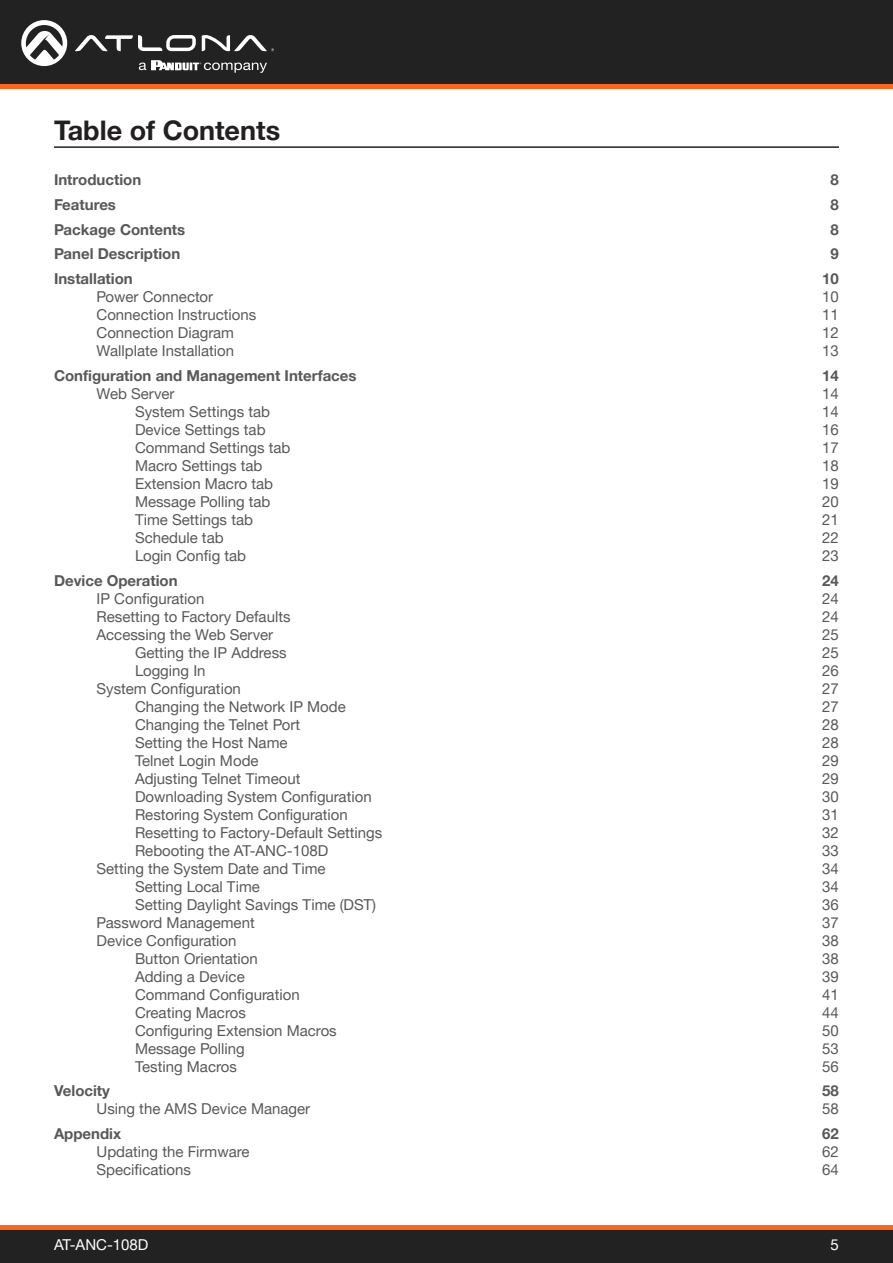
<style>
.page{position:relative;width:893px;height:1263px;background:#fff}
.page>*{position:absolute;margin:0;border:0;box-sizing:border-box;transform-origin:0 0}
.Non_TOC_Section_Head{font:700 27px "Helvetica Neue LTW1 G";color:#231f20}
.t1{font:15px "Helvetica Neue LTW1 G";color:#57585a}
.t2{font:700 15px "Helvetica Neue LTW1 G";color:#57585a}
.t3{font:15px "Helvetica Neue LTW1 G";color:#fff}
</style>
<div class="page">
<div style="left:0;top:1227px;width:893px;height:36px;background:#222"></div>
<hr style="left:0;top:1225px;width:893px;height:4px;background:#ff661c">
<div style="left:0;top:0;width:893px;height:84px;background:#222"></div>
<hr style="left:0;top:84px;width:893px;height:4px;background:#ff661c">
<svg style="left:75px;top:35px;width:121px;height:16px"></svg>
<svg style="left:202px;top:35px;width:72px;height:16px"></svg>
<svg style="left:21px;top:20px;width:46px;height:46px"></svg>
<svg style="left:139px;top:60px;width:128px;height:13px"></svg>
<hr style="left:54px;top:146px;width:785px;height:2px;background:#231f20">
<p class="Non_TOC_Section_Head" style="left:54px;top:113px;width:228px">Table of Contents</p>
<p class="t2" style="left:54px;top:170px;width:89px">Introduction</p>
<p class="t2" style="left:831px;top:170px;width:10px">8</p>
<p class="t2" style="left:54px;top:195px;width:64px">Features</p>
<p class="t2" style="left:831px;top:195px;width:10px">8</p>
<p class="t2" style="left:54px;top:220px;width:133px">Package Contents</p>
<p class="t2" style="left:831px;top:220px;width:10px">8</p>
<p class="t2" style="left:54px;top:245px;width:128px">Panel Description</p>
<p class="t2" style="left:831px;top:245px;width:10px">9</p>
<p class="t2" style="left:54px;top:269px;width:80px">Installation</p>
<p class="t2" style="left:822px;top:269px;width:18px">10</p>
<p class="t1" style="left:97px;top:287px;width:118px">Power Connector</p>
<p class="t1" style="left:822px;top:287px;width:18px">10</p>
<p class="t1" style="left:97px;top:305px;width:161px">Connection Instructions</p>
<p class="t1" style="left:822px;top:305px;width:18px">11</p>
<p class="t1" style="left:97px;top:323px;width:139px">Connection Diagram</p>
<p class="t1" style="left:822px;top:323px;width:18px">12</p>
<p class="t1" style="left:97px;top:341px;width:139px">Wallplate Installation</p>
<p class="t1" style="left:822px;top:341px;width:18px">13</p>
<p class="t2" style="left:54px;top:366px;width:304px">Configuration and Management Interfaces</p>
<p class="t2" style="left:822px;top:366px;width:18px">14</p>
<p class="t1" style="left:97px;top:384px;width:80px">Web Server</p>
<p class="t1" style="left:822px;top:384px;width:18px">14</p>
<p class="t1" style="left:135px;top:402px;width:137px">System Settings tab</p>
<p class="t1" style="left:822px;top:402px;width:18px">14</p>
<p class="t1" style="left:135px;top:420px;width:132px">Device Settings tab</p>
<p class="t1" style="left:822px;top:420px;width:18px">16</p>
<p class="t1" style="left:135px;top:438px;width:157px">Command Settings tab</p>
<p class="t1" style="left:822px;top:438px;width:18px">17</p>
<p class="t1" style="left:135px;top:456px;width:129px">Macro Settings tab</p>
<p class="t1" style="left:822px;top:456px;width:18px">18</p>
<p class="t1" style="left:135px;top:474px;width:140px">Extension Macro tab</p>
<p class="t1" style="left:822px;top:474px;width:18px">19</p>
<p class="t1" style="left:135px;top:492px;width:137px">Message Polling tab</p>
<p class="t1" style="left:822px;top:492px;width:18px">20</p>
<p class="t1" style="left:135px;top:510px;width:119px">Time Settings tab</p>
<p class="t1" style="left:822px;top:510px;width:18px">21</p>
<p class="t1" style="left:135px;top:528px;width:90px">Schedule tab</p>
<p class="t1" style="left:822px;top:528px;width:18px">22</p>
<p class="t1" style="left:135px;top:546px;width:113px">Login Config tab</p>
<p class="t1" style="left:822px;top:546px;width:18px">23</p>
<p class="t2" style="left:54px;top:571px;width:125px">Device Operation</p>
<p class="t2" style="left:822px;top:571px;width:18px">24</p>
<p class="t1" style="left:97px;top:589px;width:109px">IP Configuration</p>
<p class="t1" style="left:822px;top:589px;width:18px">24</p>
<p class="t1" style="left:97px;top:607px;width:196px">Resetting to Factory Defaults</p>
<p class="t1" style="left:822px;top:607px;width:18px">24</p>
<p class="t1" style="left:97px;top:625px;width:178px">Accessing the Web Server</p>
<p class="t1" style="left:822px;top:625px;width:18px">25</p>
<p class="t1" style="left:135px;top:643px;width:153px">Getting the IP Address</p>
<p class="t1" style="left:822px;top:643px;width:18px">25</p>
<p class="t1" style="left:135px;top:661px;width:72px">Logging In</p>
<p class="t1" style="left:822px;top:661px;width:18px">26</p>
<p class="t1" style="left:97px;top:679px;width:146px">System Configuration</p>
<p class="t1" style="left:822px;top:679px;width:18px">27</p>
<p class="t1" style="left:135px;top:697px;width:212px">Changing the Network IP Mode</p>
<p class="t1" style="left:822px;top:697px;width:18px">27</p>
<p class="t1" style="left:135px;top:715px;width:167px">Changing the Telnet Port</p>
<p class="t1" style="left:822px;top:715px;width:18px">28</p>
<p class="t1" style="left:135px;top:733px;width:154px">Setting the Host Name</p>
<p class="t1" style="left:822px;top:733px;width:18px">28</p>
<p class="t1" style="left:135px;top:751px;width:125px">Telnet Login Mode</p>
<p class="t1" style="left:822px;top:751px;width:18px">29</p>
<p class="t1" style="left:135px;top:769px;width:167px">Adjusting Telnet Timeout</p>
<p class="t1" style="left:822px;top:769px;width:18px">29</p>
<p class="t1" style="left:135px;top:787px;width:238px">Downloading System Configuration</p>
<p class="t1" style="left:822px;top:787px;width:18px">30</p>
<p class="t1" style="left:135px;top:805px;width:214px">Restoring System Configuration</p>
<p class="t1" style="left:822px;top:805px;width:18px">31</p>
<p class="t1" style="left:135px;top:823px;width:249px">Resetting to Factory-Default Settings</p>
<p class="t1" style="left:822px;top:823px;width:18px">32</p>
<p class="t1" style="left:135px;top:841px;width:195px">Rebooting the AT-ANC-108D</p>
<p class="t1" style="left:822px;top:841px;width:18px">33</p>
<p class="t1" style="left:97px;top:859px;width:231px">Setting the System Date and Time</p>
<p class="t1" style="left:822px;top:859px;width:18px">34</p>
<p class="t1" style="left:135px;top:877px;width:126px">Setting Local Time</p>
<p class="t1" style="left:822px;top:877px;width:18px">34</p>
<p class="t1" style="left:135px;top:895px;width:242px">Setting Daylight Savings Time (DST)</p>
<p class="t1" style="left:822px;top:895px;width:18px">36</p>
<p class="t1" style="left:97px;top:913px;width:160px">Password Management</p>
<p class="t1" style="left:822px;top:913px;width:18px">37</p>
<p class="t1" style="left:97px;top:931px;width:141px">Device Configuration</p>
<p class="t1" style="left:822px;top:931px;width:18px">38</p>
<p class="t1" style="left:135px;top:949px;width:124px">Button Orientation</p>
<p class="t1" style="left:822px;top:949px;width:18px">38</p>
<p class="t1" style="left:135px;top:967px;width:111px">Adding a Device</p>
<p class="t1" style="left:822px;top:967px;width:18px">39</p>
<p class="t1" style="left:135px;top:985px;width:166px">Command Configuration</p>
<p class="t1" style="left:822px;top:985px;width:18px">41</p>
<p class="t1" style="left:135px;top:1003px;width:112px">Creating Macros</p>
<p class="t1" style="left:822px;top:1003px;width:18px">44</p>
<p class="t1" style="left:135px;top:1021px;width:203px">Configuring Extension Macros</p>
<p class="t1" style="left:822px;top:1021px;width:18px">50</p>
<p class="t1" style="left:135px;top:1039px;width:111px">Message Polling</p>
<p class="t1" style="left:822px;top:1039px;width:18px">53</p>
<p class="t1" style="left:135px;top:1057px;width:103px">Testing Macros</p>
<p class="t1" style="left:822px;top:1057px;width:18px">56</p>
<p class="t2" style="left:54px;top:1082px;width:58px">Velocity</p>
<p class="t2" style="left:822px;top:1082px;width:18px">58</p>
<p class="t1" style="left:97px;top:1100px;width:215px">Using the AMS Device Manager</p>
<p class="t1" style="left:822px;top:1100px;width:18px">58</p>
<p class="t2" style="left:54px;top:1124px;width:69px">Appendix</p>
<p class="t2" style="left:822px;top:1124px;width:18px">62</p>
<p class="t1" style="left:97px;top:1142px;width:155px">Updating the Firmware</p>
<p class="t1" style="left:822px;top:1142px;width:18px">62</p>
<p class="t1" style="left:97px;top:1160px;width:96px">Specifications</p>
<p class="t1" style="left:822px;top:1160px;width:18px">64</p>
<p class="t3" style="left:54px;top:1235px;width:96px">AT-ANC-108D</p>
<p class="t3" style="left:831px;top:1235px;width:10px">5</p>
</div>
